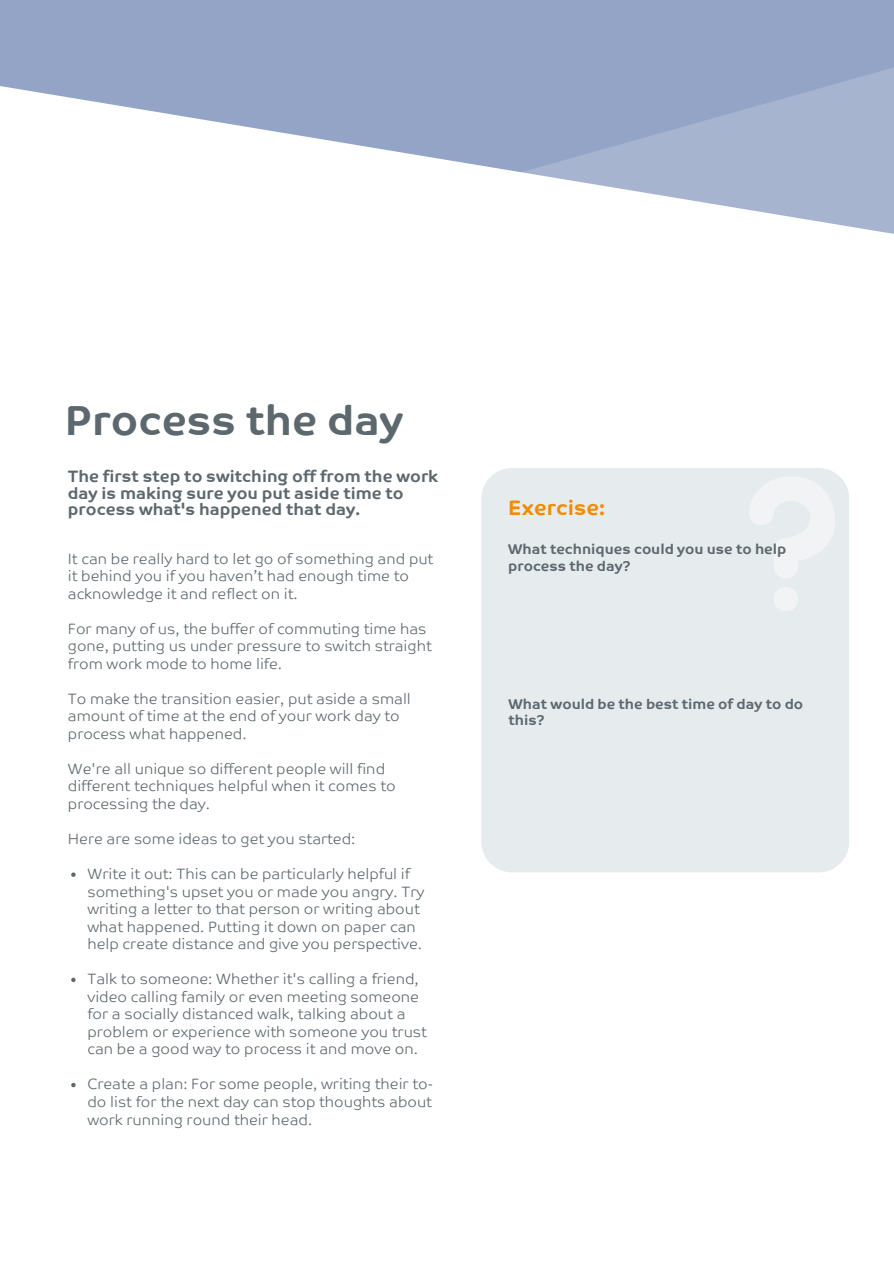
<style>
.page{position:relative;width:894px;height:1264px;background:#fff}
.page>*{position:absolute;margin:0;border:0;box-sizing:border-box;transform-origin:0 0}
.t1{font:700 42px "Co Text";color:#5d686e}
.t2{font:700 21px "Co Text";color:#f38b00}
.t3{font:700 16.5px/16.5px "Co Text";color:#5d686e}
.t4{font:300 15px/17.5px "Co Text";color:#5d686e}
.t5{font:700 14.25px/16.5px "Co Text";color:#5d686e}
</style>
<div class="page">
<svg style="left:0;top:0;width:370px;height:148px;fill:#94a4c6"></svg>
<svg style="left:370px;top:0;width:523px;height:493px"></svg>
<svg style="left:71px;top:872px;width:5px;height:4px"></svg>
<svg style="left:71px;top:977px;width:5px;height:5px"></svg>
<svg style="left:71px;top:1082px;width:5px;height:5px"></svg>
<div style="left:481px;top:468px;width:368px;height:404px;background:#e6ebee;border-radius:31px"></div>
<svg style="left:749px;top:477px;width:85px;height:101px"></svg>
<svg style="left:774px;top:587px;width:24px;height:24px"></svg>
<h1 class="t1" style="left:65px;top:396px;width:340px">Process the day</h1>
<p class="t3" style="left:68px;top:468px;width:372px">The first step to switching off from the work day is making sure you put aside time to process what's happened that day.</p>
<p class="t4" style="left:68px;top:549px;width:367px">It can be really hard to let go of something and put it behind you if you haven’t had enough time to acknowledge it and reflect on it.</p>
<p class="t4" style="left:68px;top:619px;width:365px">For many of us, the buffer of commuting time has gone, putting us under pressure to switch straight from work mode to home life.</p>
<p class="t4" style="left:68px;top:690px;width:344px">To make the transition easier, put aside a small amount of time at the end of your work day to process what happened.</p>
<p class="t4" style="left:68px;top:760px;width:329px">We're all unique so different people will find different techniques helpful when it comes to processing the day.</p>
<p class="t4" style="left:68px;top:830px;width:289px">Here are some ideas to get you started:</p>
<p class="t4" style="left:87px;top:865px;width:338px">Write it out: This can be particularly helpful if something's upset you or made you angry. Try writing a letter to that person or writing about what happened. Putting it down on paper can help create distance and give you perspective.</p>
<p class="t4" style="left:87px;top:970px;width:341px">Talk to someone: Whether it's calling a friend, video calling family or even meeting someone for a socially distanced walk, talking about a problem or experience with someone you trust can be a good way to process it and move on.</p>
<p class="t4" style="left:87px;top:1075px;width:347px;text-align:justify">Create a plan: For some people, writing their to&shy;do list for the next day can stop thoughts about work running round their head.</p>
<h2 class="t2" style="left:508px;top:496px;width:98px">Exercise:</h2>
<p class="t5" style="left:508px;top:541px;width:280px">What techniques could you use to help process the day?</p>
<p class="t5" style="left:508px;top:695px;width:296px">What would be the best time of day to do this?</p>
</div>
